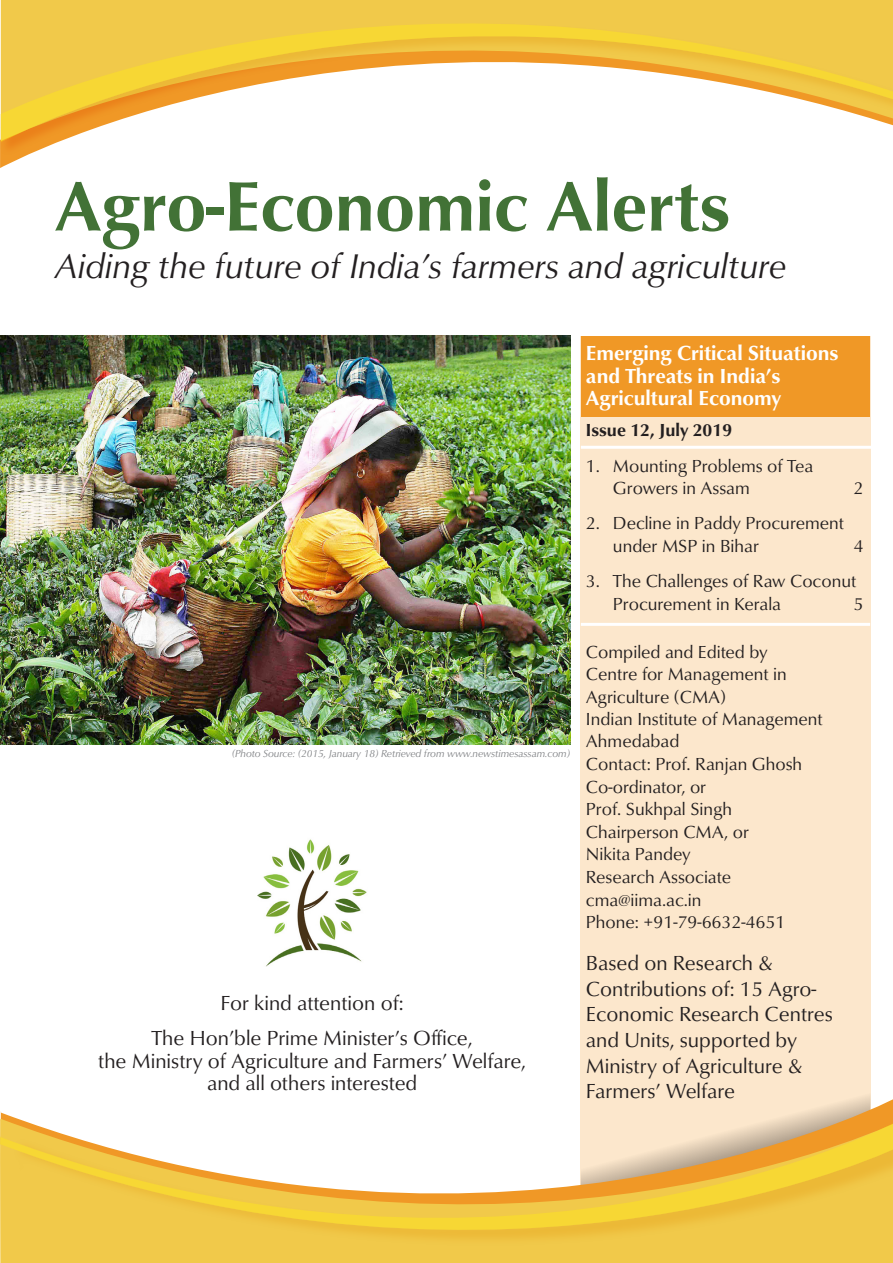
<style>
.page{position:relative;width:893px;height:1263px;background:#fff}
.page>*{position:absolute;margin:0;border:0;box-sizing:border-box;transform-origin:0 0}
.t1{font:700 72px "Classico URW";color:#427236}
.Normaltext{font:italic 35.4px "Classico URW";color:#231f20}
.Normaltext-2{font:21px/25.7px "Classico URW";color:#231f20;text-align:center}
.Normaltext-3{font:700 21px/22.5px "Classico URW";color:#fff}
.Normaltext-4{font:18px/22.6px "Classico URW";color:#231f20}
.Normaltext-5{font:700 18px "Classico URW";color:#231f20}
.FIGURE_CAPTION{font:italic 10.5px "Classico URW";color:#808285}
</style>
<div class="page">
<div style="left:581px;top:336px;width:290px;height:878px;background:#fce7cc"></div>
<div style="left:1px;top:0;width:892px;height:20px;background:#f1c94a"></div>
<svg style="left:0;top:1108px;width:893px;height:155px;fill:#f1c94a"></svg>
<svg style="left:1px;top:20px;width:892px;height:122px"></svg>
<svg style="left:0;top:1118px;width:893px;height:131px"></svg>
<img style="left:0;top:336px;width:570px;height:408px">
<img style="left:257px;top:839px;width:110px;height:127px">
<div style="left:582px;top:337px;width:288px;height:80px;background:#f09826"></div>
<hr style="left:581px;top:446px;width:291px;height:3px;background:#fff">
<hr style="left:581px;top:623px;width:289px;height:3px;background:#fff">
<p class="t1" style="left:55px;top:161px;width:676px">Agro-Economic Alerts</p>
<p class="Normaltext" style="left:55px;top:244px;width:733px">Aiding the future of India’s farmers and agriculture</p>
<p class="Normaltext-3" style="left:586px;top:342px;width:254px">Emerging Critical Situations and Threats in India’s<br>Agricultural Economy</p>
<p class="Normaltext-5" style="left:586px;top:419px;width:148px">Issue 12, July 2019</p>
<p class="Normaltext-4" style="left:613px;top:455px;width:202px;text-indent:-27px">1. Mounting Problems of Tea<br>Growers in Assam</p>
<p class="Normaltext-4" style="left:853px;top:477px;width:11px">2</p>
<p class="FIGURE_CAPTION" style="left:232px;top:747px;width:340px">(Photo Source: (2015, January 18) Retrieved from www.newstimesassam.com)</p>
<p class="Normaltext-2" style="left:221px;top:990px;width:185px">For kind attention of:</p>
<p class="Normaltext-2" style="left:98px;top:1027px;width:430px;line-height:22.5px">The Hon’ble Prime Minister’s Office,<br>the Ministry of Agriculture and Farmers’ Welfare, and all others interested</p>
<p class="Normaltext-4" style="left:613px;top:512px;width:233px;text-indent:-27px">2. Decline in Paddy Procurement under MSP in Bihar</p>
<p class="Normaltext-4" style="left:853px;top:535px;width:11px">4</p>
<p class="Normaltext-4" style="left:613px;top:570px;width:245px;text-indent:-27px">3. The Challenges of Raw Coconut<br>Procurement in Kerala</p>
<p class="Normaltext-4" style="left:853px;top:592px;width:11px">5</p>
<p class="Normaltext-4" style="left:586px;top:640px;width:183px">Compiled and Edited by</p>
<p class="Normaltext-4" style="left:586px;top:663px;width:202px">Centre for Management in<br>Agriculture (CMA)</p>
<p class="Normaltext-4" style="left:586px;top:708px;width:238px">Indian Institute of Management<br>Ahmedabad</p>
<p class="Normaltext-4" style="left:586px;top:753px;width:218px">Contact: Prof. Ranjan Ghosh<br>Co-ordinator, or<br>Prof. Sukhpal Singh<br>Chairperson CMA, or<br>Nikita Pandey<br>Research Associate cma@iima.ac.in<br>Phone: +91-79-6632-4651</p>
<p class="Normaltext-2" style="left:586px;top:950px;width:248px;text-align:left">Based on Research &amp;<br>Contributions of: 15 Agro-<br>Economic Research Centres and Units, supported by<br>Ministry of Agriculture &amp;<br>Farmers’ Welfare</p>
</div>
